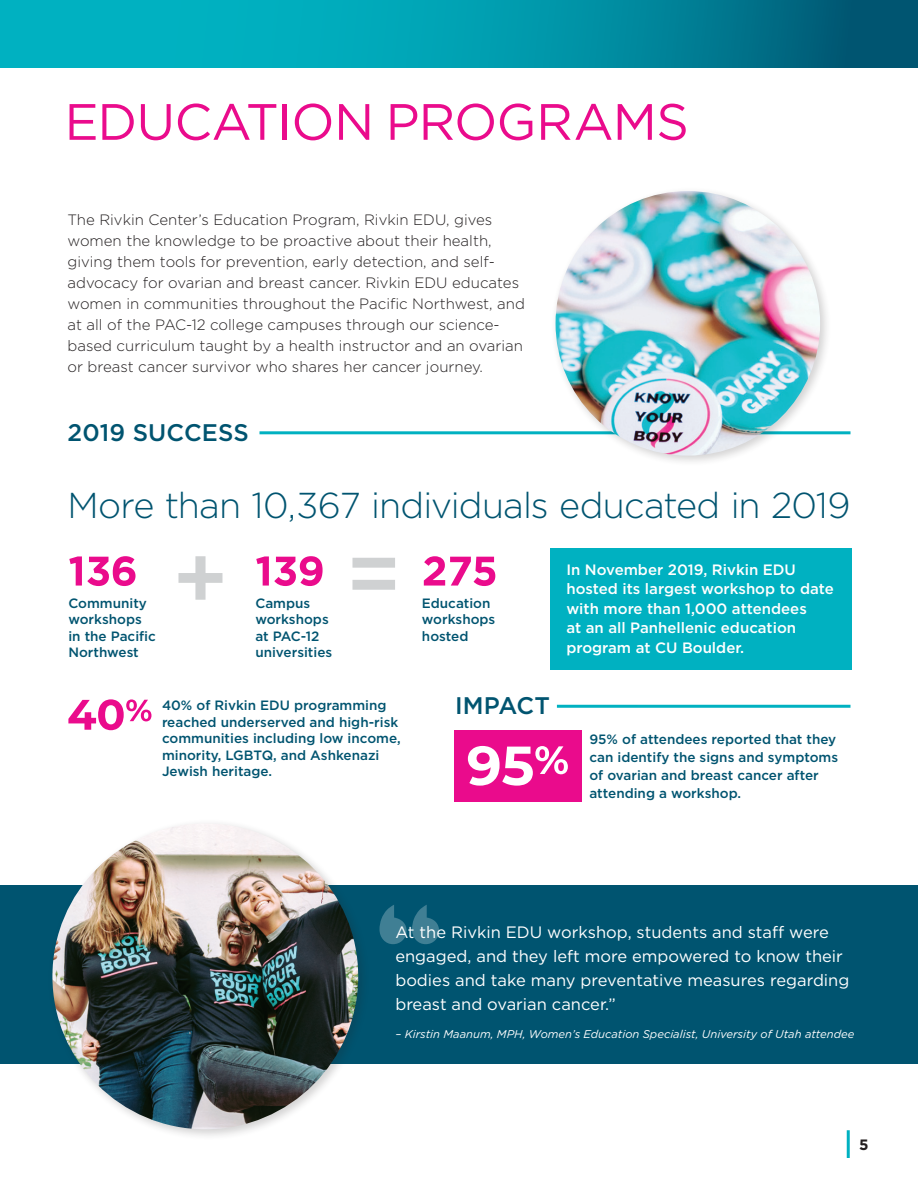
<style>
.page{position:relative;width:918px;height:1188px;background:#fff}
.page>*{position:absolute;margin:0;border:0;box-sizing:border-box;transform-origin:0 0}
.Large_Head{font:51px "Gotham";letter-spacing:-.02em;color:#ea0b8c}
.Bullet{font:300 36px "Gotham";letter-spacing:-.025em;color:#005470}
.Subhead{font:500 24px "Gotham";letter-spacing:.005em;color:#005470}
.Text{font:16.5px/24px "Gotham";color:#fff}
.Text-2{font:300 15px/21px "Gotham";color:#231f20}
.Text-3{font:500 15px/19.5px "Gotham";color:#fff}
.t1{font:700 15px "Gotham";color:#231f20}
.Text-4{font:500 13.5px/16.5px "Gotham";color:#005470}
.Text-5{font:italic 11.25px "Gotham";color:#fff}
</style>
<div class="page">
<div style="left:0;top:885px;width:918px;height:179px;background:#005470"></div>
<hr style="left:260px;top:431px;width:590px;height:3px;background:#00b1c1">
<div style="left:454px;top:730px;width:128px;height:72px;background:#ea0b8c"></div>
<svg style="left:468px;top:746px;width:100px;height:40px"></svg>
<hr style="left:557px;top:705px;width:293px;height:3px;background:#00b1c1">
<svg style="left:68px;top:699px;width:83px;height:31px"></svg>
<svg style="left:0;top:0;width:918px;height:68px;background:#0094a8"></svg>
<svg style="left:380px;top:905px;width:59px;height:39px"></svg>
<div style="left:47px;top:818px;width:323px;height:323px;background:#231f20;opacity:.2"></div>
<img style="left:52px;top:824px;width:306px;height:305px;border-radius:153px">
<hr style="left:847px;top:1130px;width:3px;height:28px;background:#00b1c1">
<div style="left:551px;top:186px;width:280px;height:281px;background:#231f20;opacity:.2"></div>
<img style="left:556px;top:191px;width:264px;height:265px;border-radius:132px">
<svg style="left:424px;top:556px;width:71px;height:30px"></svg>
<div style="left:550px;top:549px;width:301px;height:121px;background:#00b1c1"></div>
<svg style="left:69px;top:556px;width:67px;height:30px"></svg>
<svg style="left:256px;top:556px;width:67px;height:30px"></svg>
<svg style="left:352px;top:558px;width:43px;height:32px"></svg>
<svg style="left:178px;top:556px;width:44px;height:44px"></svg>
<p class="Large_Head" style="left:64px;top:89px;width:626px">EDUCATION PROGRAMS</p>
<p class="Text-2" style="left:68px;top:208px;width:459px">The Rivkin Center’s Education Program, Rivkin EDU, gives women the knowledge to be proactive about their health, giving them tools for prevention, early detection, and self&shy;advocacy for ovarian and breast cancer. Rivkin EDU educates women in communities throughout the Pacific Northwest, and at all of the PAC-12 college campuses through our science&shy;based curriculum taught by a health instructor and an ovarian or breast cancer survivor who shares her cancer journey.</p>
<p class="Subhead" style="left:68px;top:417px;width:183px">2019 SUCCESS</p>
<p class="Bullet" style="left:68px;top:482px;width:784px">More than 10,367 individuals educated in 2019</p>
<p class="Text-4" style="left:68px;top:595px;width:89px">Community workshops in the Pacific<br>Northwest</p>
<p class="Text-4" style="left:255px;top:595px;width:78px">Campus workshops at PAC-12 universities</p>
<p class="Text-4" style="left:422px;top:595px;width:75px">Education workshops hosted</p>
<p class="Text-4" style="left:162px;top:697px;width:226px">40% of Rivkin EDU programming</p>
<p class="Subhead" style="left:455px;top:689px;width:96px">IMPACT</p>
<p class="Text-4" style="left:162px;top:713px;width:240px">reached underserved and high-risk communities including low income, minority, LGBTQ, and Ashkenazi<br>Jewish heritage.</p>
<p class="Text-3" style="left:566px;top:559px;width:269px">In November 2019, Rivkin EDU hosted its largest workshop to date with more than 1,000 attendees<br>at an all Panhellenic education program at CU Boulder.</p>
<p class="Text-4" style="left:589px;top:730px;width:250px;line-height:18px">95% of attendees reported that they can identify the signs and symptoms of ovarian and breast cancer after attending a workshop.</p>
<p class="Text" style="left:395px;top:919px;width:456px">At the Rivkin EDU workshop, students and staff were engaged, and they left more empowered to know their bodies and take many preventative measures regarding breast and ovarian cancer.”</p>
<p class="Text-5" style="left:395px;top:1027px;width:461px">– Kirstin Maanum, MPH, Women’s Education Specialist, University of Utah attendee</p>
<p class="t1" style="left:859px;top:1135px;width:11px">5</p>
</div>
